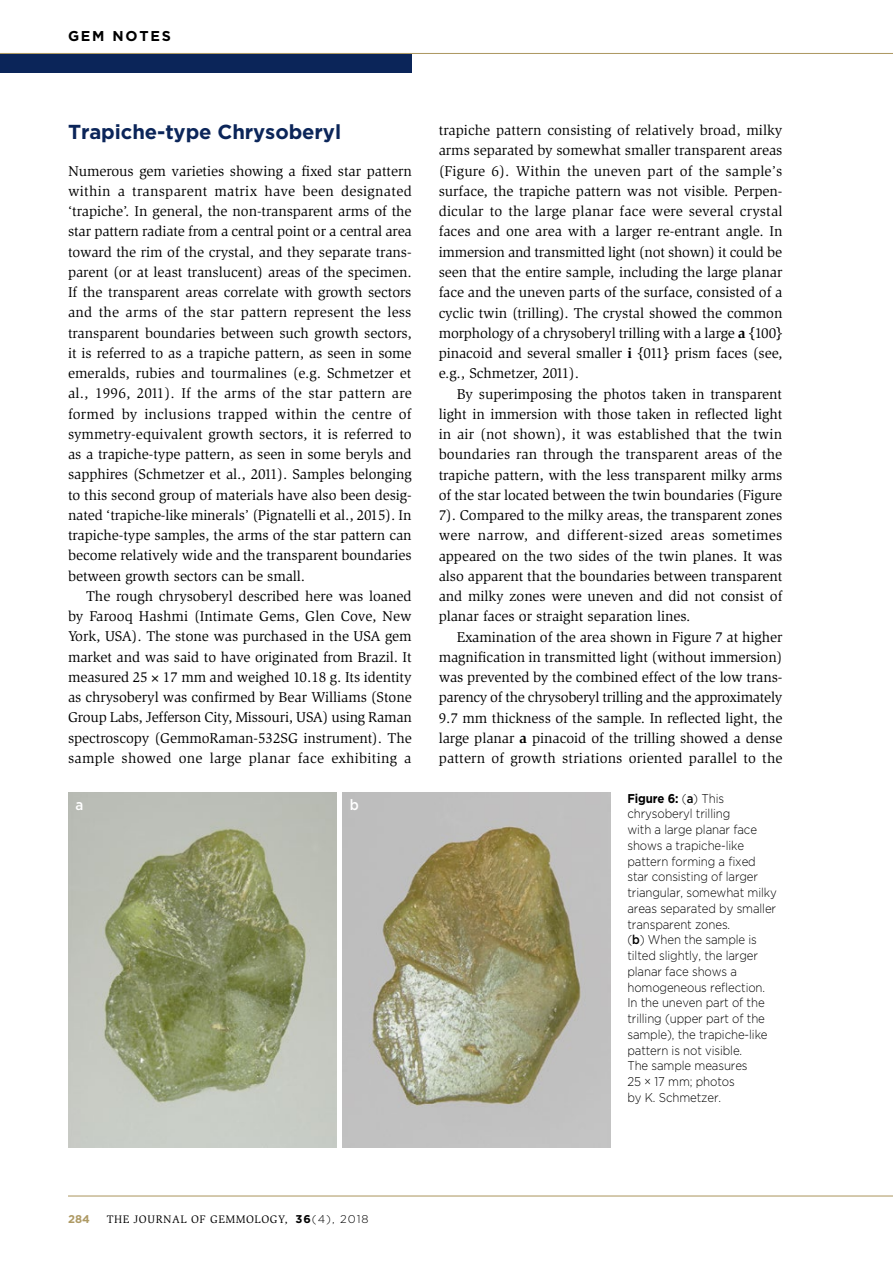
<style>
.page{position:relative;width:893px;height:1263px;background:#fff}
.page>*{position:absolute;margin:0;border:0;box-sizing:border-box;transform-origin:0 0}
.t1{font:700 20.25px "Gotham";letter-spacing:-.005em;color:#0b2559}
.t2{font:500 15px "Gotham";color:#fff;scale:.9 1}
.t3{font:14.7px/20.2px "Slimbach";letter-spacing:-.005em;color:#000;text-align:justify}
.t4{font:700 14.25px "Gotham";color:#000}
.t5{font:300 12.75px/15.8px "Gotham";letter-spacing:-.01em;color:#000;scale:.9 1}
.t6{font:11.25px "Slimbach";letter-spacing:.05em;color:#000}
.t7{font:700 11.25px "Gotham";color:#ae9a64}
.s1{font-weight:700}
.s2{font-family:"Georgia"}
.s3{font-weight:500}
.s4{font-family:"Gotham";font-weight:700}
.s5{font-family:"Gotham";font-weight:300}
</style>
<div class="page">
<div style="left:0;top:54px;width:412px;height:18px;background:#0b2559"></div>
<hr style="left:0;top:53px;width:893px;height:1px;background:#ae9a64">
<hr style="left:68px;top:1195px;width:825px;height:1px;background:#ae9a64">
<img style="left:68px;top:792px;width:268px;height:356px">
<img style="left:342px;top:792px;width:268px;height:356px">
<p class="t4" style="left:68px;top:26px;width:104px">GEM NOTES</p>
<h1 class="t1" style="left:68px;top:118px;width:275px">Trapiche-type Chrysoberyl</h1>
<p class="t3" style="left:68px;top:161px;width:345px">Numerous gem varieties showing a fixed star pattern within a transparent matrix have been designated ‘trapiche’. In general, the non-transparent arms of the star pattern radiate from a central point or a central area toward the rim of the crystal, and they separate trans&shy;parent (or at least translucent) areas of the specimen.<br>If the transparent areas correlate with growth sectors and the arms of the star pattern represent the less transparent boundaries between such growth sectors, it is referred to as a trapiche pattern, as seen in some emeralds, rubies and tourmalines (e.g. Schmetzer et al., 1996, 2011). If the arms of the star pattern are formed by inclusions trapped within the centre of symmetry-equivalent growth sectors, it is referred to as a trapiche-type pattern, as seen in some beryls and sapphires (Schmetzer et al., 2011). Samples belonging to this second group of materials have also been desig&shy;nated ‘trapiche-like minerals’ (Pignatelli et al., 2015). In trapiche-type samples, the arms of the star pattern can become relatively wide and the transparent boundaries between growth sectors can be small.</p>
<p class="t3" style="left:68px;top:586px;width:345px;text-indent:18px">The rough chrysoberyl described here was loaned by Farooq Hashmi (Intimate Gems, Glen Cove, New York, USA). The stone was purchased in the USA gem market and was said to have originated from Brazil. It measured 25 17 mm and weighed 10.18 g. Its identity as chrysoberyl was confirmed by Bear Williams (Stone Group Labs, Jefferson City, Missouri, USA) using Raman spectroscopy (GemmoRaman-532SG instrument). The sample showed one large planar face exhibiting a</p>
<p class="t2" style="left:75px;top:795px;width:10px">a</p>
<p class="t2" style="left:350px;top:795px;width:12px">b</p>
<p class="t3" style="left:439px;top:120px;width:345px">trapiche pattern consisting of relatively broad, milky arms separated by somewhat smaller transparent areas (Figure 6). Within the uneven part of the sample’s surface, the trapiche pattern was not visible. Perpen&shy;dicular to the large planar face were several crystal faces and one area with a larger re-entrant angle. In immersion and transmitted light (not shown) it could be seen that the entire sample, including the large planar face and the uneven parts of the surface, consisted of a cyclic twin (trilling). The crystal showed the common morphology of a chrysoberyl trilling with a large <span class="s1">a</span> <span class="s2">{</span>100<span class="s2">} </span>pinacoid and several smaller <span class="s1">i</span> <span class="s2">{</span>011<span class="s2">}</span> prism faces (see, e.g., Schmetzer, 2011).</p>
<p class="t3" style="left:439px;top:384px;width:345px;text-indent:18px">By superimposing the photos taken in transparent light in immersion with those taken in reflected light in air (not shown), it was established that the twin boundaries ran through the transparent areas of the trapiche pattern, with the less transparent milky arms of the star located between the twin boundaries (Figure 7). Compared to the milky areas, the transparent zones were narrow, and different-sized areas sometimes appeared on the two sides of the twin planes. It was also apparent that the boundaries between transparent and milky zones were uneven and did not consist of planar faces or straight separation lines.</p>
<p class="t3" style="left:439px;top:627px;width:345px;text-indent:18px">Examination of the area shown in Figure 7 at higher magnification in transmitted light (without immersion) was prevented by the combined effect of the low trans&shy;parency of the chrysoberyl trilling and the approximately 9.7 mm thickness of the sample. In reflected light, the large planar <span class="s1">a</span> pinacoid of the trilling showed a dense pattern of growth striations oriented parallel to the</p>
<p class="t5" style="left:627px;top:790px;width:168px"><span class="s1">Figure 6:</span> (<span class="s3">a</span>) This chrysoberyl trilling<br>with a large planar face shows a trapiche-like pattern forming a fixed star consisting of larger triangular, somewhat milky areas separated by smaller transparent zones.<br>(<span class="s3">b</span>) When the sample is tilted slightly, the larger planar face shows a homogeneous reflection.<br>In the uneven part of the trilling (upper part of the sample), the trapiche-like pattern is not visible.<br>The sample measures<br>25 × 17 mm; photos<br>by K. Schmetzer.</p>
<p class="t7" style="left:68px;top:1212px;width:23px">284</p>
<p class="t6" style="left:107px;top:1213px;width:263px">THE JOURNAL OF GEMMOLOGY, <span class="s4">36</span><span class="s5">(4), 2018</span></p>
</div>
